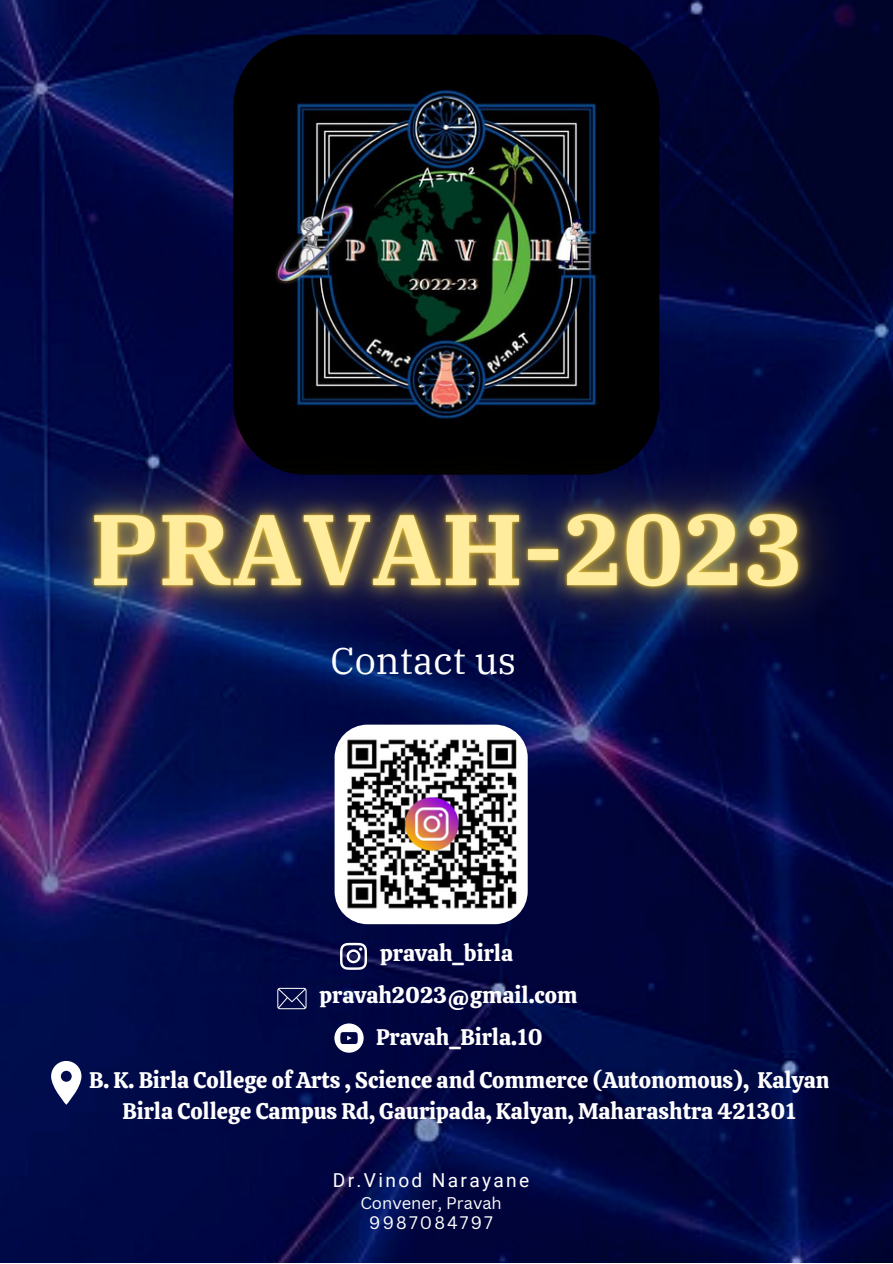
<style>
.page{position:relative;width:893px;height:1264px;background:#fff}
.page>*{position:absolute;margin:0;border:0;box-sizing:border-box;transform-origin:0 0}
.t1{font:37.5px "IBM Plex Serif";color:#fff}
.t2{font:22.5px/31.5px "Calistoga";color:#fff;text-align:center}
.t3{font:19.2px "Roboto";letter-spacing:.12em;color:#fff}
.t4{font:17.7px "Canva Sans";letter-spacing:.12em;color:#fff}
.t5{font:16.5px "Canva Sans";color:#fff}
</style>
<div class="page">
<img style="left:0;top:0;width:892px;height:1262px">
<svg style="left:51px;top:1060px;width:30px;height:44px"></svg>
<svg style="left:340px;top:942px;width:27px;height:27px"></svg>
<img style="left:334px;top:724px;width:193px;height:200px;border-radius:33px">
<svg style="left:277px;top:987px;width:29px;height:22px"></svg>
<img style="left:233px;top:35px;width:426px;height:440px;border-radius:73px">
<img style="left:0;top:379px;width:892px;height:489px">
<svg style="left:334px;top:1023px;width:29px;height:29px"></svg>
<h1 class="t1" style="left:330px;top:635px;width:187px">Contact us</h1>
<p class="t2" style="left:319px;top:932px;width:259px;line-height:42px">pravah_birla pravah2023@gmail.com</p>
<p class="t2" style="left:376px;top:1021px;width:168px">Pravah_Birla.10</p>
<p class="t2" style="left:89px;top:1064px;width:741px">B. K. Birla College of Arts , Science and Commerce (Autonomous), Kalyan<br>Birla College Campus Rd, Gauripada, Kalyan, Maharashtra 421301</p>
<p class="t3" style="left:333px;top:1169px;width:198px">Dr.Vinod Narayane</p>
<p class="t5" style="left:360px;top:1190px;width:143px">Convener, Pravah</p>
<p class="t4" style="left:369px;top:1210px;width:125px">9987084797</p>
</div>
